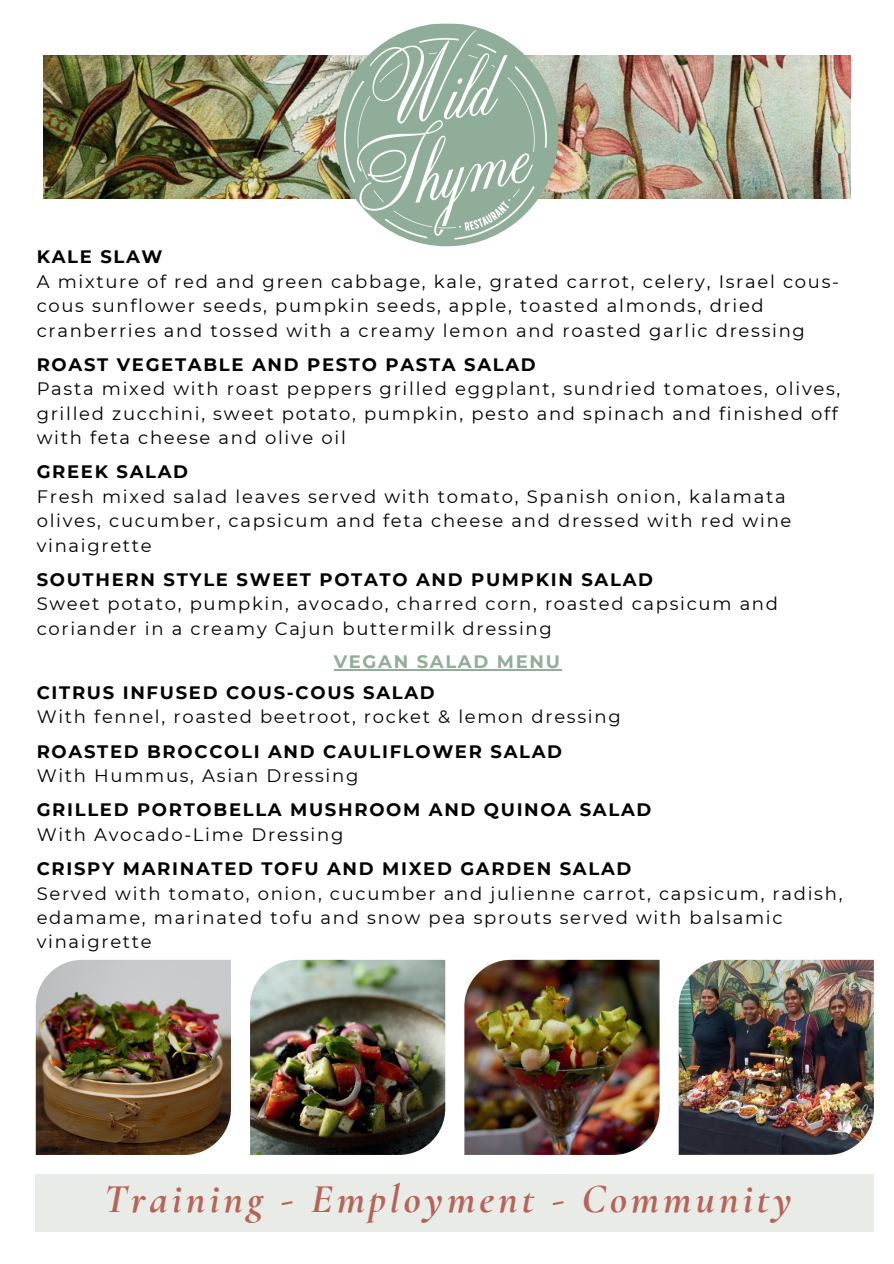
<style>
.page{position:relative;width:894px;height:1264px;background:#fff}
.page>*{position:absolute;margin:0;border:0;box-sizing:border-box;transform-origin:0 0}
.t1{font:italic 700 41.4px "Cormorant Garamond";letter-spacing:.095em;color:#b6635a}
.t2{font:18px/24.3px "Montserrat";letter-spacing:.095em;color:#000}
.t3{font:700 18px "Montserrat";letter-spacing:.095em;color:#000}
.t4{font:700 18px "Montserrat";letter-spacing:.095em;color:#90ae9a}
</style>
<div class="page">
<img style="left:43px;top:55px;width:807px;height:143px">
<img style="left:335px;top:23px;width:223px;height:223px;border-radius:50%">
<img style="left:36px;top:959px;width:195px;height:195px">
<img style="left:250px;top:959px;width:195px;height:195px">
<img style="left:464px;top:959px;width:195px;height:195px">
<img style="left:678px;top:959px;width:195px;height:195px">
<div style="left:36px;top:1174px;width:837px;height:57px;background:#e9ece6"></div>
<hr style="left:333px;top:669px;width:228px;height:1px;background:#90ae9a">
<p class="t3" style="left:37px;top:244px;width:127px">KALE SLAW</p>
<p class="t2" style="left:37px;top:268px;width:803px">A mixture of red and green cabbage, kale, grated carrot, celery, Israel cous&shy;cous sunflower seeds, pumpkin seeds, apple, toasted almonds, dried cranberries and tossed with a creamy lemon and roasted garlic dressing</p>
<p class="t3" style="left:37px;top:351px;width:500px">ROAST VEGETABLE AND PESTO PASTA SALAD</p>
<p class="t2" style="left:37px;top:376px;width:805px">Pasta mixed with roast peppers grilled eggplant, sundried tomatoes, olives, grilled zucchini, sweet potato, pumpkin, pesto and spinach and finished off with feta cheese and olive oil</p>
<p class="t3" style="left:37px;top:459px;width:153px">GREEK SALAD</p>
<p class="t2" style="left:37px;top:483px;width:756px">Fresh mixed salad leaves served with tomato, Spanish onion, kalamata olives, cucumber, capsicum and feta cheese and dressed with red wine vinaigrette</p>
<p class="t3" style="left:37px;top:566px;width:617px">SOUTHERN STYLE SWEET POTATO AND PUMPKIN SALAD</p>
<p class="t2" style="left:37px;top:591px;width:742px">Sweet potato, pumpkin, avocado, charred corn, roasted capsicum and coriander in a creamy Cajun buttermilk dressing</p>
<p class="t4" style="left:333px;top:648px;width:228px">VEGAN SALAD MENU</p>
<p class="t3" style="left:37px;top:679px;width:399px">CITRUS INFUSED COUS-COUS SALAD</p>
<p class="t2" style="left:37px;top:704px;width:585px">With fennel, roasted beetroot, rocket &amp; lemon dressing</p>
<p class="t3" style="left:37px;top:738px;width:526px">ROASTED BROCCOLI AND CAULIFLOWER SALAD</p>
<p class="t2" style="left:37px;top:763px;width:323px">With Hummus, Asian Dressing</p>
<p class="t3" style="left:37px;top:797px;width:616px">GRILLED PORTOBELLA MUSHROOM AND QUINOA SALAD</p>
<p class="t2" style="left:37px;top:821px;width:308px">With Avocado-Lime Dressing</p>
<p class="t3" style="left:37px;top:855px;width:596px">CRISPY MARINATED TOFU AND MIXED GARDEN SALAD</p>
<p class="t2" style="left:37px;top:880px;width:807px">Served with tomato, onion, cucumber and julienne carrot, capsicum, radish, edamame, marinated tofu and snow pea sprouts served with balsamic vinaigrette</p>
<h1 class="t1" style="left:104px;top:1173px;width:689px">Training - Employment - Community</h1>
</div>
